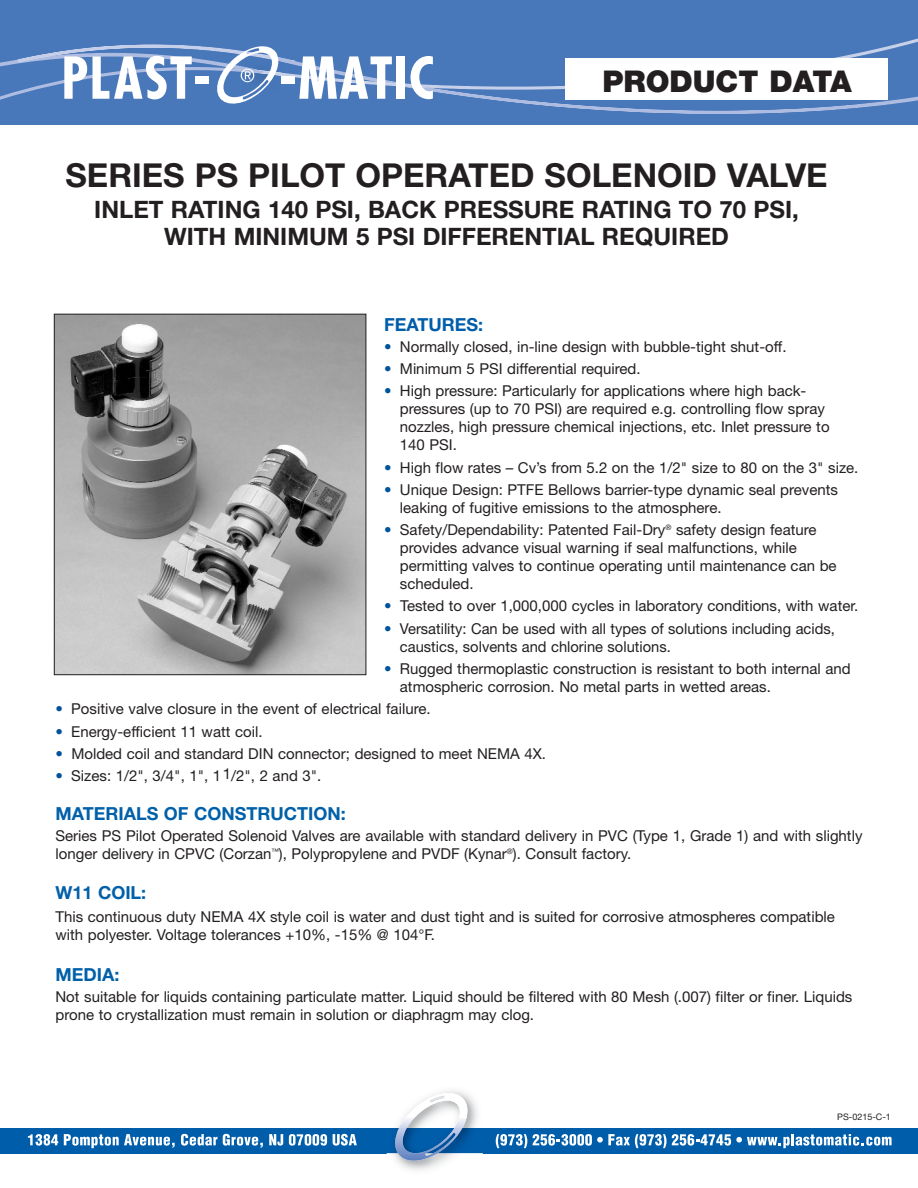
<style>
.page{position:relative;width:918px;height:1188px;background:#fff}
.page>*{position:absolute;margin:0;border:0;box-sizing:border-box;transform-origin:0 0}
.t1{font:700 33px "Helvetica Neue";color:#231f20}
.t2{font:900 30px "Helvetica Neue";color:#231f20}
.t3{font:700 24px/26.7px "Helvetica Neue";color:#231f20;text-align:center}
.t4{font:700 18px "Helvetica Neue";color:#0060a9}
.t5{font:700 18px "Helvetica Neue";color:#005daa}
.t6{font:15px/18px "Helvetica Neue";color:#231f20}
.t7{font:9px "Helvetica Neue";color:#231f20}
.s1{color:#00539b}
</style>
<div class="page">
<div style="left:0;top:0;width:918px;height:125px;background:#4878ba"></div>
<svg style="left:0;top:38px;width:918px;height:76px"></svg>
<div style="left:565px;top:58px;width:323px;height:42px;background:#fff"></div>
<div style="left:0;top:1128px;width:918px;height:25px;background:#005daa"></div>
<img style="left:387px;top:1090px;width:96px;height:81px">
<img style="left:387px;top:1128px;width:96px;height:25px">
<img style="left:398px;top:1093px;width:71px;height:68px">
<img style="left:394px;top:1128px;width:68px;height:25px">
<svg style="left:28px;top:1134px;width:30px;height:12px"></svg>
<svg style="left:64px;top:1134px;width:111px;height:14px"></svg>
<svg style="left:181px;top:1134px;width:36px;height:12px"></svg>
<svg style="left:223px;top:1134px;width:40px;height:14px"></svg>
<svg style="left:269px;top:1134px;width:14px;height:12px"></svg>
<svg style="left:289px;top:1134px;width:38px;height:12px"></svg>
<svg style="left:333px;top:1134px;width:24px;height:12px"></svg>
<svg style="left:496px;top:1134px;width:31px;height:14px"></svg>
<svg style="left:533px;top:1134px;width:359px;height:14px"></svg>
<img style="left:56px;top:316px;width:308px;height:357px">
<div style="left:54px;top:314px;width:312px;height:361px;border:1px solid #231f20"></div>
<h2 class="t2" style="left:602px;top:70px;width:251px">PRODUCT DATA</h2>
<h1 class="t1" style="left:66px;top:163px;width:764px">SERIES PS PILOT OPERATED SOLENOID VALVE</h1>
<h3 class="t3" style="left:94px;top:198px;width:706px">INLET RATING 140 PSI, BACK PRESSURE RATING TO 70 PSI,<br>WITH MINIMUM 5 PSI DIFFERENTIAL REQUIRED</h3>
<p class="t5" style="left:384px;top:319px;width:101px">FEATURES:</p>
<p class="t6" style="left:384px;top:339px;width:404px"><span class="s1">•</span> Normally closed, in-line design with bubble-tight shut-off.</p>
<p class="t6" style="left:384px;top:361px;width:258px"><span class="s1">•</span> Minimum 5 PSI differential required.</p>
<p class="t6" style="left:400px;top:383px;width:431px;text-indent:-16px"><span class="s1">•</span> High pressure: Particularly for applications where high back&shy;pressures (up to 70 PSI) are required e.g. controlling flow spray nozzles, high pressure chemical injections, etc. Inlet pressure to 140 PSI.</p>
<p class="t6" style="left:384px;top:460px;width:476px"><span class="s1">•</span> High flow rates – Cv’s from 5.2 on the 1/2" size to 80 on the 3" size.</p>
<p class="t6" style="left:400px;top:482px;width:440px;text-indent:-16px"><span class="s1">•</span> Unique Design: PTFE Bellows barrier-type dynamic seal prevents leaking of fugitive emissions to the atmosphere.</p>
<p class="t6" style="left:400px;top:522px;width:438px;text-indent:-16px"><span class="s1">•</span> Safety/Dependability: Patented Fail-Dry<sup>®</sup> safety design feature provides advance visual warning if seal malfunctions, while permitting valves to continue operating until maintenance can be scheduled.</p>
<p class="t6" style="left:384px;top:599px;width:476px"><span class="s1">•</span> Tested to over 1,000,000 cycles in laboratory conditions, with water.</p>
<p class="t6" style="left:400px;top:621px;width:436px;text-indent:-16px"><span class="s1">•</span> Versatility: Can be used with all types of solutions including acids, caustics, solvents and chlorine solutions.</p>
<p class="t6" style="left:400px;top:661px;width:452px;text-indent:-16px"><span class="s1">•</span> Rugged thermoplastic construction is resistant to both internal and atmospheric corrosion. No metal parts in wetted areas.</p>
<p class="t6" style="left:55px;top:702px;width:377px"><span class="s1">•</span> Positive valve closure in the event of electrical failure.</p>
<p class="t6" style="left:55px;top:724px;width:209px"><span class="s1">•</span> Energy-efficient 11 watt coil.</p>
<p class="t6" style="left:55px;top:746px;width:492px"><span class="s1">•</span> Molded coil and standard DIN connector; designed to meet NEMA 4X.</p>
<p class="t6" style="left:55px;top:769px;width:267px"><span class="s1">•</span> Sizes: 1/2", 3/4", 1", 11/2", 2 and 3".</p>
<p class="t4" style="left:56px;top:807px;width:292px">MATERIALS OF CONSTRUCTION:</p>
<p class="t6" style="left:56px;top:828px;width:809px">Series PS Pilot Operated Solenoid Valves are available with standard delivery in PVC (Type 1, Grade 1) and with slightly longer delivery in CPVC (Corzan<sup>™</sup>), Polypropylene and PVDF (Kynar<sup>®</sup>). Consult factory.</p>
<p class="t4" style="left:56px;top:887px;width:92px">W11 COIL:</p>
<p class="t6" style="left:56px;top:909px;width:781px">This continuous duty NEMA 4X style coil is water and dust tight and is suited for corrosive atmospheres compatible with polyester. Voltage tolerances +10%, -15% @ 104°F.</p>
<p class="t4" style="left:56px;top:968px;width:65px">MEDIA:</p>
<p class="t6" style="left:56px;top:990px;width:798px">Not suitable for liquids containing particulate matter. Liquid should be filtered with 80 Mesh (.007) filter or finer. Liquids prone to crystallization must remain in solution or diaphragm may clog.</p>
<p class="t7" style="left:837px;top:1113px;width:55px">PS-0215-C-1</p>
</div>
